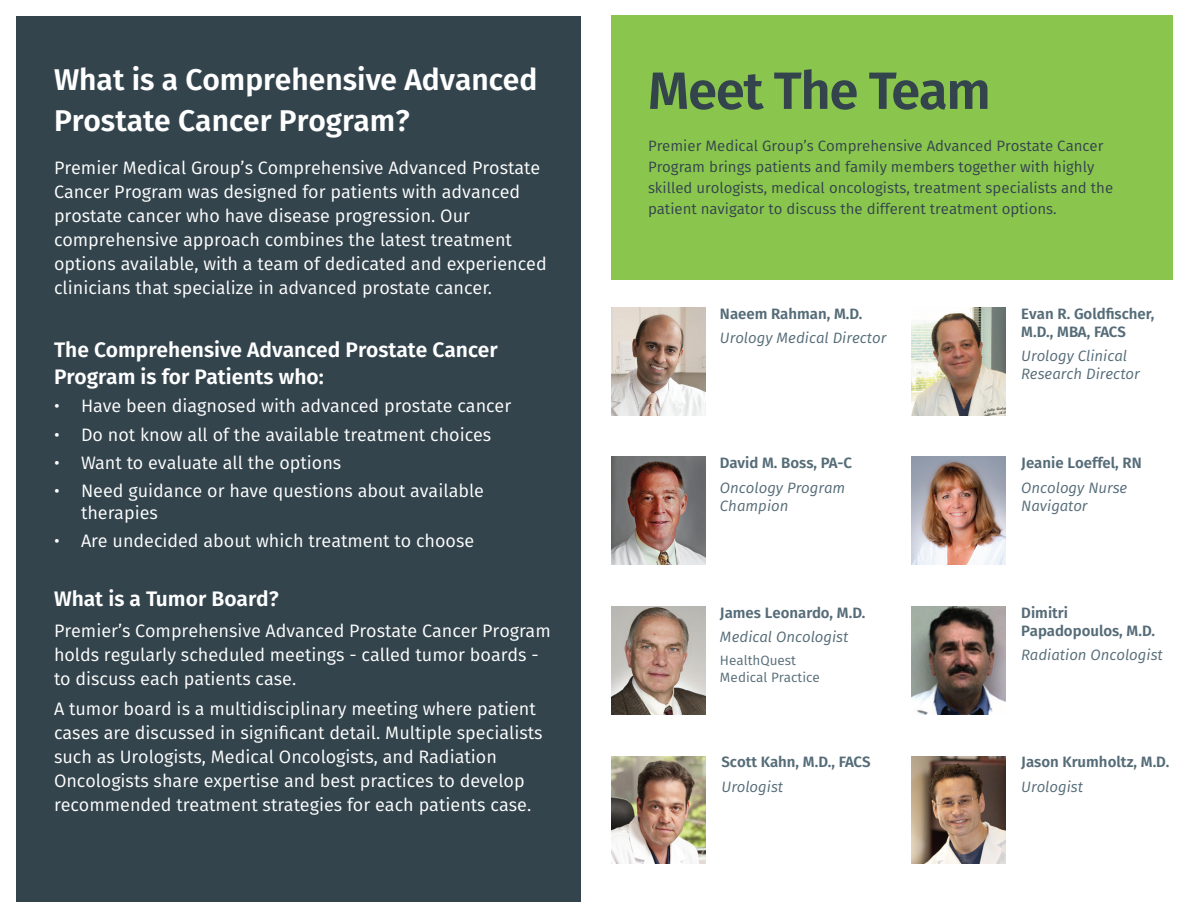
<style>
.page{position:relative;width:1188px;height:918px;background:#fff}
.page>*{position:absolute;margin:0;border:0;box-sizing:border-box;transform-origin:0 0}
.t1{font:600 52.5px "Fira Sans";letter-spacing:-.025em;color:#33444d}
.t2{font:600 30px/40.5px "Fira Sans";color:#fff}
.t3{font:600 21px/27px "Fira Sans";color:#fff}
.t4{font:18px/24px "Fira Sans";color:#fff}
.t5{font:15px/21px "Fira Sans";color:#33444d}
.t6{font:600 15px/18px "Fira Sans";color:#556c78}
.t7{font:italic 15px/18px "Fira Sans";color:#556c78}
.t8{font:13.5px/16.2px "Fira Sans";color:#556c78}
</style>
<div class="page">
<div style="left:611px;top:16px;width:562px;height:264px;background:#8ac64d"></div>
<img style="left:611px;top:307px;width:95px;height:108px">
<img style="left:911px;top:307px;width:95px;height:108px">
<img style="left:911px;top:756px;width:95px;height:108px">
<img style="left:611px;top:756px;width:95px;height:108px">
<img style="left:611px;top:606px;width:95px;height:108px">
<img style="left:911px;top:606px;width:95px;height:108px">
<div style="left:16px;top:16px;width:564px;height:886px;background:#33444d"></div>
<img style="left:611px;top:457px;width:95px;height:108px">
<img style="left:911px;top:457px;width:95px;height:108px">
<h2 class="t2" style="left:54px;top:59px;width:485px">What is a Comprehensive Advanced<br>Prostate Cancer Program?</h2>
<p class="t4" style="left:54px;top:156px;width:494px">Premier Medical Group’s Comprehensive Advanced Prostate Cancer Program was designed for patients with advanced prostate cancer who have disease progression. Our comprehensive approach combines the latest treatment options available, with a team of dedicated and experienced clinicians that specialize in advanced prostate cancer.</p>
<p class="t3" style="left:54px;top:336px;width:445px">The Comprehensive Advanced Prostate Cancer<br>Program is for Patients who:</p>
<p class="t4" style="left:54px;top:394px;width:459px">• Have been diagnosed with advanced prostate cancer</p>
<p class="t4" style="left:54px;top:422px;width:439px">• Do not know all of the available treatment choices</p>
<p class="t4" style="left:54px;top:451px;width:289px">• Want to evaluate all the options</p>
<p class="t4" style="left:81px;top:480px;width:404px;line-height:21.6px;text-indent:-27px">• Need guidance or have questions about available therapies</p>
<p class="t4" style="left:54px;top:529px;width:422px">• Are undecided about which treatment to choose</p>
<p class="t3" style="left:54px;top:585px;width:226px">What is a Tumor Board?</p>
<p class="t4" style="left:54px;top:618px;width:498px">Premier’s Comprehensive Advanced Prostate Cancer Program holds regularly scheduled meetings - called tumor boards - to discuss each patients case.</p>
<p class="t4" style="left:54px;top:697px;width:490px">A tumor board is a multidisciplinary meeting where patient cases are discussed in significant detail. Multiple specialists such as Urologists, Medical Oncologists, and Radiation Oncologists share expertise and best practices to develop recommended treatment strategies for each patients case.</p>
<h1 class="t1" style="left:648px;top:54px;width:344px">Meet The Team</h1>
<p class="t5" style="left:648px;top:135px;width:467px">Premier Medical Group’s Comprehensive Advanced Prostate Cancer Program brings patients and family members together with highly skilled urologists, medical oncologists, treatment specialists and the patient navigator to discuss the different treatment options.</p>
<p class="t6" style="left:720px;top:304px;width:144px">Naeem Rahman, M.D.</p>
<p class="t7" style="left:720px;top:329px;width:168px">Urology Medical Director</p>
<p class="t6" style="left:720px;top:454px;width:134px">David M. Boss, PA-C</p>
<p class="t7" style="left:720px;top:479px;width:127px">Oncology Program<br>Champion</p>
<p class="t6" style="left:720px;top:603px;width:147px">James Leonardo, M.D.</p>
<p class="t7" style="left:720px;top:628px;width:130px">Medical Oncologist</p>
<p class="t8" style="left:720px;top:653px;width:101px">HealthQuest<br>Medical Practice</p>
<p class="t6" style="left:722px;top:753px;width:151px">Scott Kahn, M.D., FACS</p>
<p class="t7" style="left:722px;top:778px;width:63px">Urologist</p>
<p class="t6" style="left:1021px;top:304px;width:135px">Evan R. Goldfischer,<br>M.D., MBA, FACS</p>
<p class="t7" style="left:1021px;top:347px;width:120px">Urology Clinical<br>Research Director</p>
<p class="t6" style="left:1021px;top:454px;width:122px">Jeanie Loeffel, RN</p>
<p class="t7" style="left:1021px;top:479px;width:108px">Oncology Nurse<br>Navigator</p>
<p class="t6" style="left:1021px;top:603px;width:135px">Dimitri<br>Papadopoulos, M.D.</p>
<p class="t7" style="left:1021px;top:646px;width:143px">Radiation Oncologist</p>
<p class="t6" style="left:1021px;top:753px;width:150px">Jason Krumholtz, M.D.</p>
<p class="t7" style="left:1021px;top:778px;width:63px">Urologist</p>
</div>
